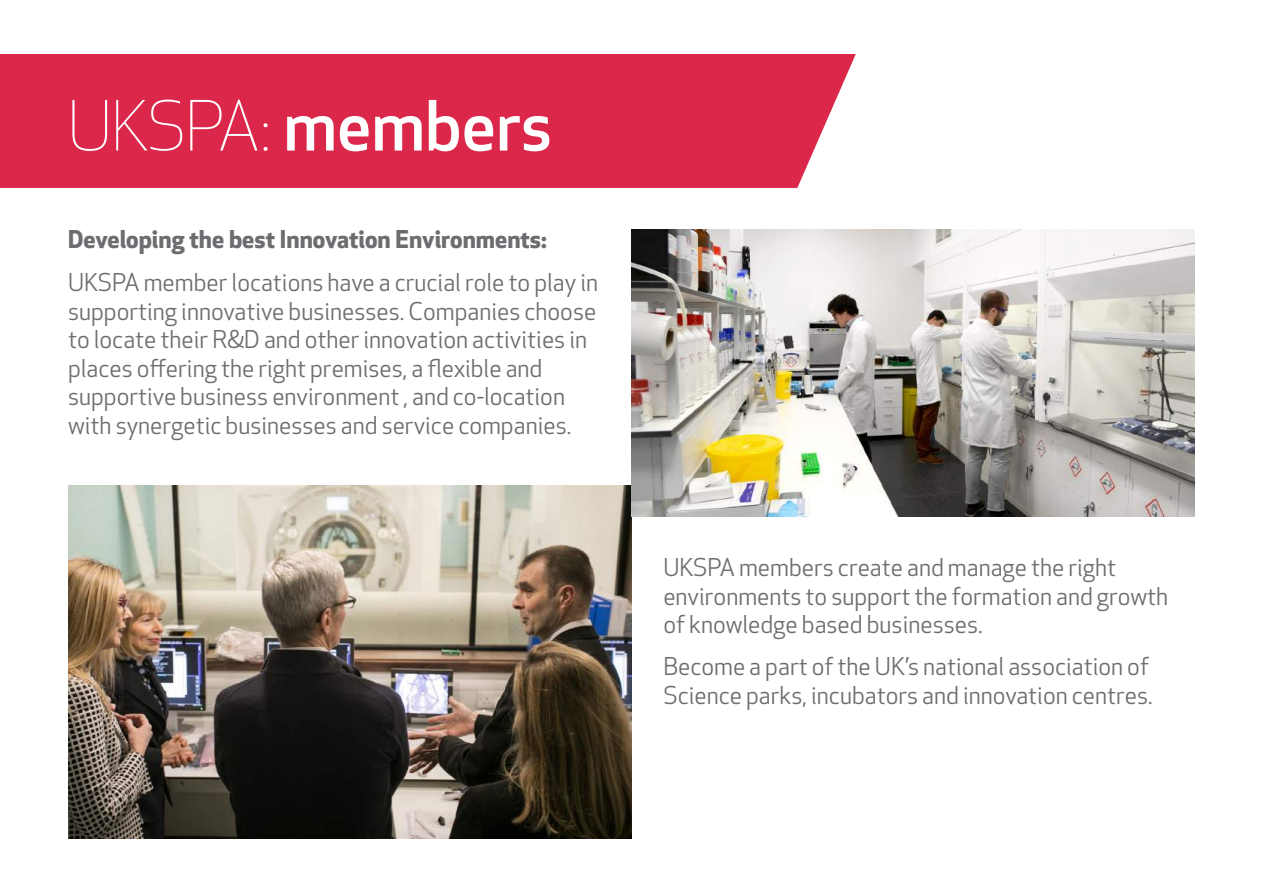
<style>
.page{position:relative;width:1263px;height:893px;background:#fff}
.page>*{position:absolute;margin:0;border:0;box-sizing:border-box;transform-origin:0 0}
.t1{font:500 67.5px "Apex New";color:#fff}
.t2{font:24px/28.5px "Apex New";color:#6c6d70}
.t3{font:700 24px "Apex New";color:#6c6d70}
.s1{font-weight:300}
</style>
<div class="page">
<div style="left:0;top:54px;width:856px;height:134px;background:#db274a"></div>
<img style="left:68px;top:485px;width:563px;height:354px">
<img style="left:632px;top:230px;width:563px;height:287px">
<h1 class="t1" style="left:68px;top:81px;width:486px"><span class="s1">UKSPA:</span> members</h1>
<p class="t3" style="left:68px;top:221px;width:480px">Developing the best Innovation Environments:</p>
<p class="t2" style="left:68px;top:268px;width:532px">UKSPA member locations have a crucial role to play in supporting innovative businesses. Companies choose to locate their R&amp;D and other innovation activities in places offering the right premises, a flexible and supportive business environment , and co-location with synergetic businesses and service companies.</p>
<p class="t2" style="left:663px;top:553px;width:506px">UKSPA members create and manage the right environments to support the formation and growth of knowledge based businesses.</p>
<p class="t2" style="left:663px;top:652px;width:491px">Become a part of the UK’s national association of<br>Science parks, incubators and innovation centres.</p>
</div>
